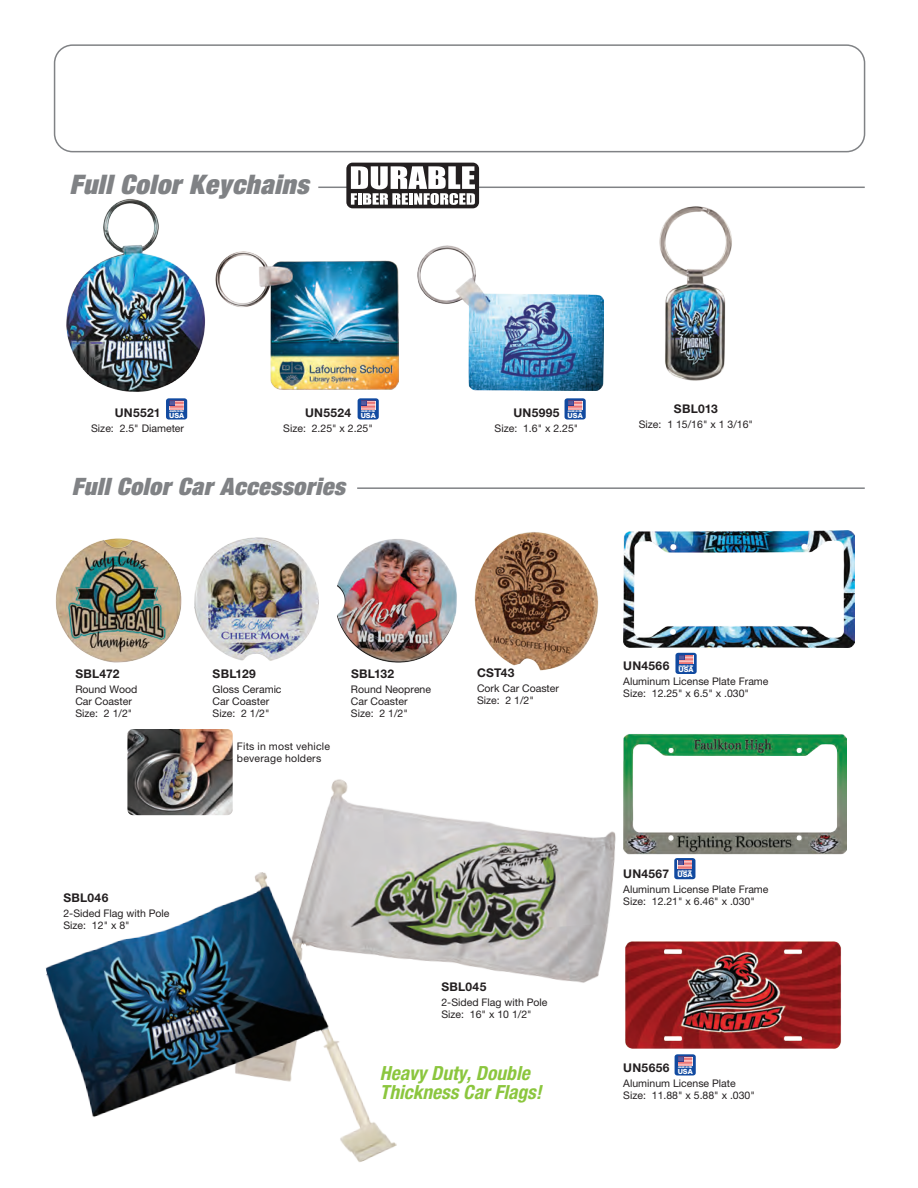
<style>
.page{position:relative;width:918px;height:1188px;background:#fff}
.page>*{position:absolute;margin:0;border:0;box-sizing:border-box;transform-origin:0 0}
.t1{font:italic 900 condensed 27px "Helvetica Neue LT Std";letter-spacing:.02em;color:#808285}
.t2{font:italic 900 condensed 24px "Helvetica Neue LT Std";letter-spacing:.02em;color:#808285}
.Part_____Description_1_New{font:italic 700 condensed 19.5px/19.5px "Helvetica Neue LT Std";color:#8bc63e}
.Part_____Description_1_New-2{font:700 12px "Helvetica Neue LT Std";letter-spacing:.02em;color:#231f20}
.Center_Part_____Description{font:700 12px "Helvetica Neue LT Std";letter-spacing:.025em;color:#231f20}
.Part_____Description_1_New-3{font:10.5px/12px "Helvetica Neue LT Std";color:#231f20}
.Center_Part_____Description-2{font:10.5px "Helvetica Neue LT Std";color:#231f20}
.Part_____Description_1_New-4{font:10.5px "Helvetica Neue LT Std";letter-spacing:.025em;color:#231f20}
.t3{font:800 7.2px "Helvetica Neue LT Std";color:#fff}
.t4{font:italic 900 condensed 3px "Helvetica Neue LT Std";color:#fff}
</style>
<div class="page">
<img style="left:127px;top:729px;width:106px;height:86px">
<hr style="left:318px;top:187px;width:547px;height:1px;background:#808285">
<img style="left:205px;top:753px;width:411px;height:230px">
<img style="left:623px;top:530px;width:231px;height:117px">
<img style="left:623px;top:734px;width:223px;height:121px">
<img style="left:625px;top:941px;width:216px;height:108px">
<img style="left:216px;top:251px;width:182px;height:138px">
<img style="left:66px;top:198px;width:139px;height:194px">
<img style="left:418px;top:246px;width:186px;height:145px">
<img style="left:659px;top:206px;width:73px;height:175px">
<div style="left:166px;top:398px;width:21px;height:22px;background:#114aa0;border-radius:3px"></div>
<svg style="left:170px;top:401px;width:14px;height:9px"></svg>
<div style="left:358px;top:398px;width:21px;height:22px;background:#114aa0;border-radius:3px"></div>
<svg style="left:361px;top:401px;width:14px;height:9px"></svg>
<img style="left:45px;top:860px;width:353px;height:302px">
<div style="left:565px;top:398px;width:21px;height:22px;background:#114aa0;border-radius:3px"></div>
<svg style="left:568px;top:401px;width:14px;height:9px"></svg>
<div style="left:675px;top:653px;width:22px;height:21px;background:#114aa0;border-radius:3px"></div>
<svg style="left:679px;top:655px;width:14px;height:9px"></svg>
<div style="left:674px;top:858px;width:21px;height:21px;background:#114aa0;border-radius:3px"></div>
<svg style="left:678px;top:860px;width:14px;height:10px"></svg>
<div style="left:675px;top:1054px;width:21px;height:22px;background:#114aa0;border-radius:3px"></div>
<svg style="left:678px;top:1057px;width:14px;height:9px"></svg>
<hr style="left:357px;top:487px;width:508px;height:2px;background:#808285">
<div style="left:54px;top:44px;width:811px;height:108px;border:2px solid #808285;border-radius:18px"></div>
<div style="left:346px;top:163px;width:133px;height:45px;background:#231f20;border-radius:6px"></div>
<svg style="left:351px;top:166px;width:124px;height:39px"></svg>
<img style="left:474px;top:532px;width:125px;height:139px">
<img style="left:337px;top:539px;width:120px;height:124px">
<img style="left:194px;top:537px;width:125px;height:124px">
<img style="left:55px;top:538px;width:127px;height:125px">
<p class="t1" style="left:70px;top:167px;width:241px">Full Color Keychains</p>
<p class="Center_Part_____Description" style="left:115px;top:406px;width:47px">UN5521</p>
<p class="Center_Part_____Description-2" style="left:91px;top:422px;width:94px">Size: 2.5" Diameter</p>
<p class="t4" style="left:169px;top:409px;width:16px">made in the</p>
<p class="t3" style="left:169px;top:411px;width:17px">USA</p>
<p class="Center_Part_____Description" style="left:305px;top:406px;width:47px">UN5524</p>
<p class="Center_Part_____Description-2" style="left:283px;top:422px;width:91px">Size: 2.25" x 2.25"</p>
<p class="t4" style="left:361px;top:409px;width:16px">made in the</p>
<p class="t3" style="left:361px;top:411px;width:17px">USA</p>
<p class="Center_Part_____Description" style="left:513px;top:406px;width:48px">UN5995</p>
<p class="Center_Part_____Description-2" style="left:495px;top:422px;width:85px">Size: 1.6" x 2.25"</p>
<p class="t4" style="left:568px;top:409px;width:16px">made in the</p>
<p class="t3" style="left:568px;top:411px;width:17px">USA</p>
<p class="Part_____Description_1_New-2" style="left:674px;top:401px;width:45px">SBL013</p>
<p class="Part_____Description_1_New-3" style="left:639px;top:418px;width:116px">Size: 1 15/16" x 1 3/16"</p>
<p class="t2" style="left:72px;top:471px;width:275px">Full Color Car Accessories</p>
<p class="Part_____Description_1_New-2" style="left:75px;top:666px;width:46px">SBL472</p>
<p class="Part_____Description_1_New-3" style="left:75px;top:683px;width:64px">Round Wood<br>Car Coaster<br>Size: 2 1/2"</p>
<p class="Part_____Description_1_New-2" style="left:213px;top:667px;width:45px">SBL129</p>
<p class="Part_____Description_1_New-3" style="left:213px;top:684px;width:71px">Gloss Ceramic<br>Car Coaster<br>Size: 2 1/2"</p>
<p class="Part_____Description_1_New-4" style="left:237px;top:740px;width:95px">Fits in most vehicle</p>
<p class="Part_____Description_1_New-4" style="left:237px;top:752px;width:86px">beverage holders</p>
<p class="Part_____Description_1_New-2" style="left:351px;top:667px;width:45px">SBL132</p>
<p class="Part_____Description_1_New-3" style="left:351px;top:684px;width:82px">Round Neoprene<br>Car Coaster<br>Size: 2 1/2"</p>
<p class="Part_____Description_1_New-2" style="left:477px;top:666px;width:39px">CST43</p>
<p class="Part_____Description_1_New-3" style="left:477px;top:683px;width:84px">Cork Car Coaster<br>Size: 2 1/2"</p>
<p class="Part_____Description_1_New-2" style="left:63px;top:891px;width:46px">SBL046</p>
<p class="Part_____Description_1_New-3" style="left:63px;top:907px;width:108px">2-Sided Flag with Pole<br>Size: 12" x 8"</p>
<p class="Part_____Description_1_New-2" style="left:441px;top:979px;width:46px">SBL045</p>
<p class="Part_____Description_1_New-3" style="left:441px;top:996px;width:108px">2-Sided Flag with Pole<br>Size: 16" x 10 1/2"</p>
<p class="Part_____Description_1_New" style="left:380px;top:1063px;width:163px">Heavy Duty, Double<br>Thickness Car Flags!</p>
<p class="Part_____Description_1_New-2" style="left:623px;top:658px;width:48px">UN4566</p>
<p class="Part_____Description_1_New-3" style="left:623px;top:675px;width:147px">Aluminum License Plate Frame<br>Size: 12.25" x 6.5" x .030"</p>
<p class="t4" style="left:679px;top:664px;width:16px">made in the</p>
<p class="t3" style="left:679px;top:665px;width:17px">USA</p>
<p class="Part_____Description_1_New-2" style="left:623px;top:866px;width:47px">UN4567</p>
<p class="Part_____Description_1_New-3" style="left:623px;top:883px;width:147px">Aluminum License Plate Frame<br>Size: 12.21" x 6.46" x .030"</p>
<p class="t4" style="left:678px;top:869px;width:16px">made in the</p>
<p class="t3" style="left:677px;top:871px;width:17px">USA</p>
<p class="Part_____Description_1_New-2" style="left:623px;top:1060px;width:48px">UN5656</p>
<p class="Part_____Description_1_New-3" style="left:623px;top:1077px;width:133px">Aluminum License Plate<br>Size: 11.88" x 5.88" x .030"</p>
<p class="t4" style="left:678px;top:1065px;width:16px">made in the</p>
<p class="t3" style="left:678px;top:1067px;width:17px">USA</p>
</div>
